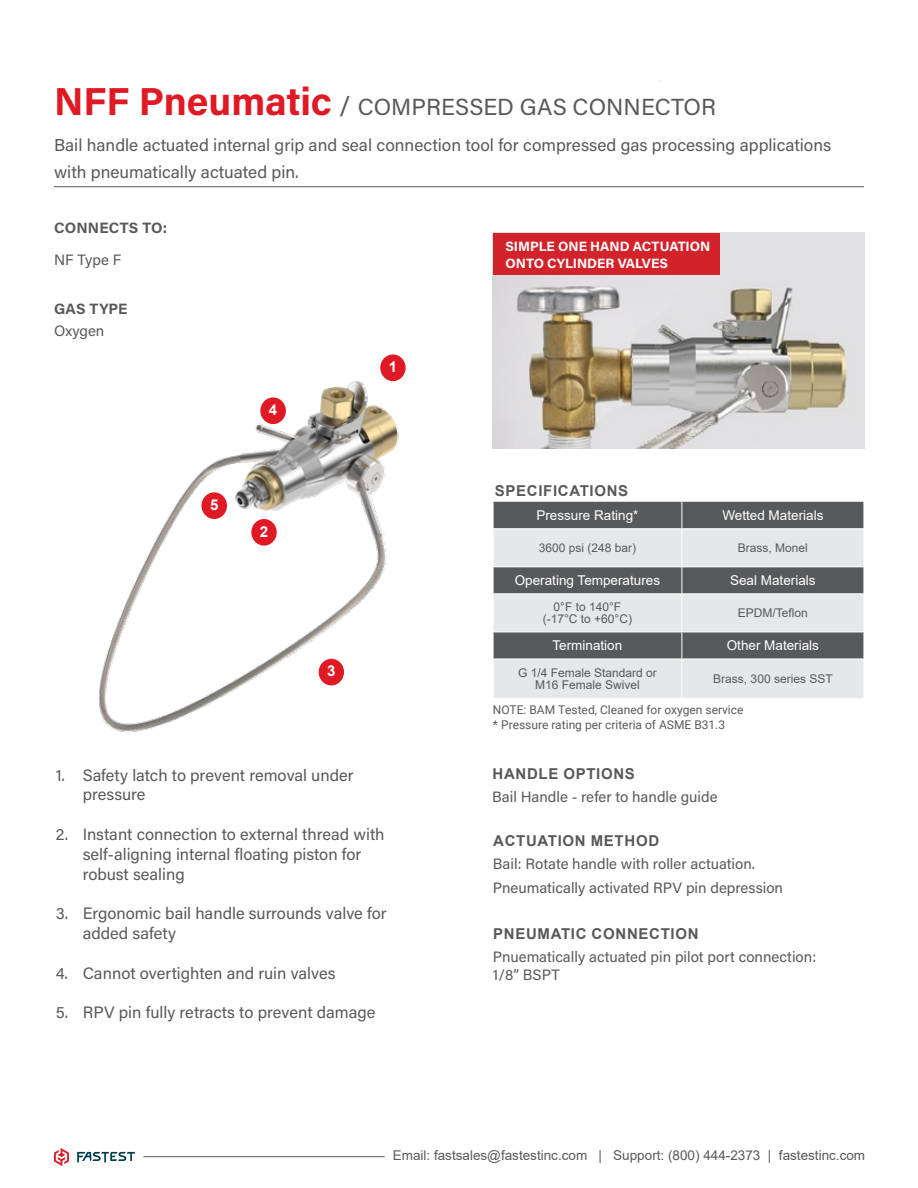
<style>
.page{position:relative;width:918px;height:1188px;background:#fff}
.page>*{position:absolute;margin:0;border:0;box-sizing:border-box;transform-origin:0 0}
.t1{font:23.25px "Acumin Pro";letter-spacing:.005em;color:#58595b}
.t2{font:17.25px/27px "Acumin Pro";color:#58595b}
.t3{font:16.5px/19.8px "Acumin Pro";color:#58595b}
.t4{font:15px/23.4px "Acumin Pro";color:#58595b}
.t5{font:700 15px "Arial";letter-spacing:.045em;color:#58595b}
.t6{font:700 15px "Acumin Pro";letter-spacing:.01em;color:#58595b}
.t7{font:700 15px "Arial";color:#fff}
.t8{font:13.5px "Arial";color:#fff}
.t9{font:13.5px "Arial";color:#58595b}
.t10{font:700 13.5px/16.5px "Acumin Pro";color:#fff}
.t11{font:12px/12px "Arial";color:#58595b;text-align:center}
.t12{font:12px/15px "Roboto";color:#58595b}
.s1{font-weight:700;font-size:39px;color:#df1a25}
.s2{font-size:27px}
</style>
<div class="page">
<hr style="left:143px;top:1156px;width:242px;height:1px;background:#58595b">
<svg style="left:54px;top:1148px;width:15px;height:18px"></svg>
<svg style="left:77px;top:1152px;width:58px;height:10px"></svg>
<img style="left:492px;top:233px;width:372px;height:215px">
<div style="left:493px;top:234px;width:226px;height:41px;background:#d2232a"></div>
<hr style="left:54px;top:186px;width:810px;height:1px;background:#58595b">
<svg style="left:380px;top:354px;width:26px;height:27px"></svg>
<img style="left:99px;top:362px;width:307px;height:370px">
<div style="left:494px;top:502px;width:370px;height:26px;background:#58595b"></div>
<svg style="left:494px;top:529px;width:370px;height:169px;background:#babbbc"></svg>
<svg style="left:493px;top:502px;width:1px;height:26px"></svg>
<svg style="left:681px;top:502px;width:1px;height:26px"></svg>
<hr style="left:681px;top:529px;width:1px;height:37px;background:#fff">
<hr style="left:493px;top:566px;width:189px;height:1px;background:#fff">
<svg style="left:493px;top:567px;width:1px;height:26px"></svg>
<hr style="left:682px;top:566px;width:182px;height:1px;background:#fff">
<svg style="left:681px;top:567px;width:1px;height:26px"></svg>
<hr style="left:493px;top:593px;width:189px;height:1px;background:#fff">
<hr style="left:682px;top:593px;width:182px;height:1px;background:#fff">
<hr style="left:681px;top:594px;width:1px;height:38px;background:#fff">
<hr style="left:493px;top:632px;width:189px;height:1px;background:#fff">
<svg style="left:493px;top:632px;width:1px;height:27px"></svg>
<hr style="left:682px;top:632px;width:182px;height:1px;background:#fff">
<svg style="left:681px;top:632px;width:1px;height:27px"></svg>
<hr style="left:493px;top:659px;width:189px;height:1px;background:#fff">
<hr style="left:682px;top:659px;width:182px;height:1px;background:#fff">
<hr style="left:681px;top:659px;width:1px;height:39px;background:#fff">
<h1 class="t1" style="left:54px;top:91px;width:664px"><span class="s1">NFF Pneumatic</span> <span class="s2">/</span> COMPRESSED GAS CONNECTOR</h1>
<p class="t2" style="left:54px;top:130px;width:779px">Bail handle actuated internal grip and seal connection tool for compressed gas processing applications with pneumatically actuated pin.</p>
<p class="t6" style="left:54px;top:217px;width:115px">CONNECTS TO:</p>
<p class="t4" style="left:54px;top:248px;width:69px">NF Type F</p>
<p class="t6" style="left:54px;top:298px;width:75px">GAS TYPE</p>
<p class="t4" style="left:54px;top:319px;width:52px">Oxygen</p>
<p class="t7" style="left:210px;top:494px;width:10px">5</p>
<p class="t7" style="left:269px;top:399px;width:10px">4</p>
<p class="t7" style="left:260px;top:521px;width:10px">2</p>
<p class="t7" style="left:327px;top:661px;width:10px">3</p>
<p class="t7" style="left:389px;top:356px;width:10px">1</p>
<p class="t3" style="left:83px;top:764px;width:273px;text-indent:-27px">1. Safety latch to prevent removal under pressure</p>
<p class="t3" style="left:83px;top:824px;width:303px;text-indent:-27px">2. Instant connection to external thread with self-aligning internal floating piston for robust sealing</p>
<p class="t3" style="left:83px;top:903px;width:305px;text-indent:-27px">3. Ergonomic bail handle surrounds valve for added safety</p>
<p class="t3" style="left:56px;top:962px;width:281px">4. Cannot overtighten and ruin valves</p>
<p class="t3" style="left:56px;top:1002px;width:321px">5. RPV pin fully retracts to prevent damage</p>
<p class="t10" style="left:505px;top:238px;width:206px">SIMPLE ONE HAND ACTUATION<br>ONTO CYLINDER VALVES</p>
<p class="t5" style="left:495px;top:480px;width:135px">SPECIFICATIONS</p>
<p class="t8" style="left:536px;top:506px;width:104px">Pressure Rating*</p>
<p class="t8" style="left:722px;top:506px;width:103px">Wetted Materials</p>
<p class="t11" style="left:539px;top:542px;width:99px">3600 psi (248 bar)</p>
<p class="t11" style="left:738px;top:542px;width:72px">Brass, Monel</p>
<p class="t8" style="left:515px;top:571px;width:147px">Operating Temperatures</p>
<p class="t8" style="left:730px;top:571px;width:87px">Seal Materials</p>
<p class="t11" style="left:543px;top:601px;width:91px">0°F to 140°F (-17°C to +60°C)</p>
<p class="t11" style="left:738px;top:607px;width:72px">EPDM/Teflon</p>
<p class="t8" style="left:553px;top:636px;width:71px">Termination</p>
<p class="t8" style="left:727px;top:636px;width:94px">Other Materials</p>
<p class="t11" style="left:518px;top:667px;width:140px">G 1/4 Female Standard or<br>M16 Female Swivel</p>
<p class="t11" style="left:713px;top:673px;width:121px">Brass, 300 series SST</p>
<p class="t12" style="left:493px;top:702px;width:252px">NOTE: BAM Tested, Cleaned for oxygen service * Pressure rating per criteria of ASME B31.3</p>
<p class="t5" style="left:493px;top:763px;width:144px">HANDLE OPTIONS</p>
<p class="t4" style="left:492px;top:785px;width:227px">Bail Handle - refer to handle guide</p>
<p class="t5" style="left:493px;top:830px;width:167px">ACTUATION METHOD</p>
<p class="t4" style="left:493px;top:852px;width:292px">Bail: Rotate handle with roller actuation.<br>Pneumatically activated RPV pin depression</p>
<p class="t5" style="left:493px;top:923px;width:207px">PNEUMATIC CONNECTION</p>
<p class="t4" style="left:493px;top:947px;width:325px;line-height:18px">Pnuematically actuated pin pilot port connection:<br>1/8” BSPT</p>
<p class="t9" style="left:393px;top:1146px;width:474px">Email: fastsales@fastestinc.com | Support: (800) 444-2373 | fastestinc.com</p>
</div>
